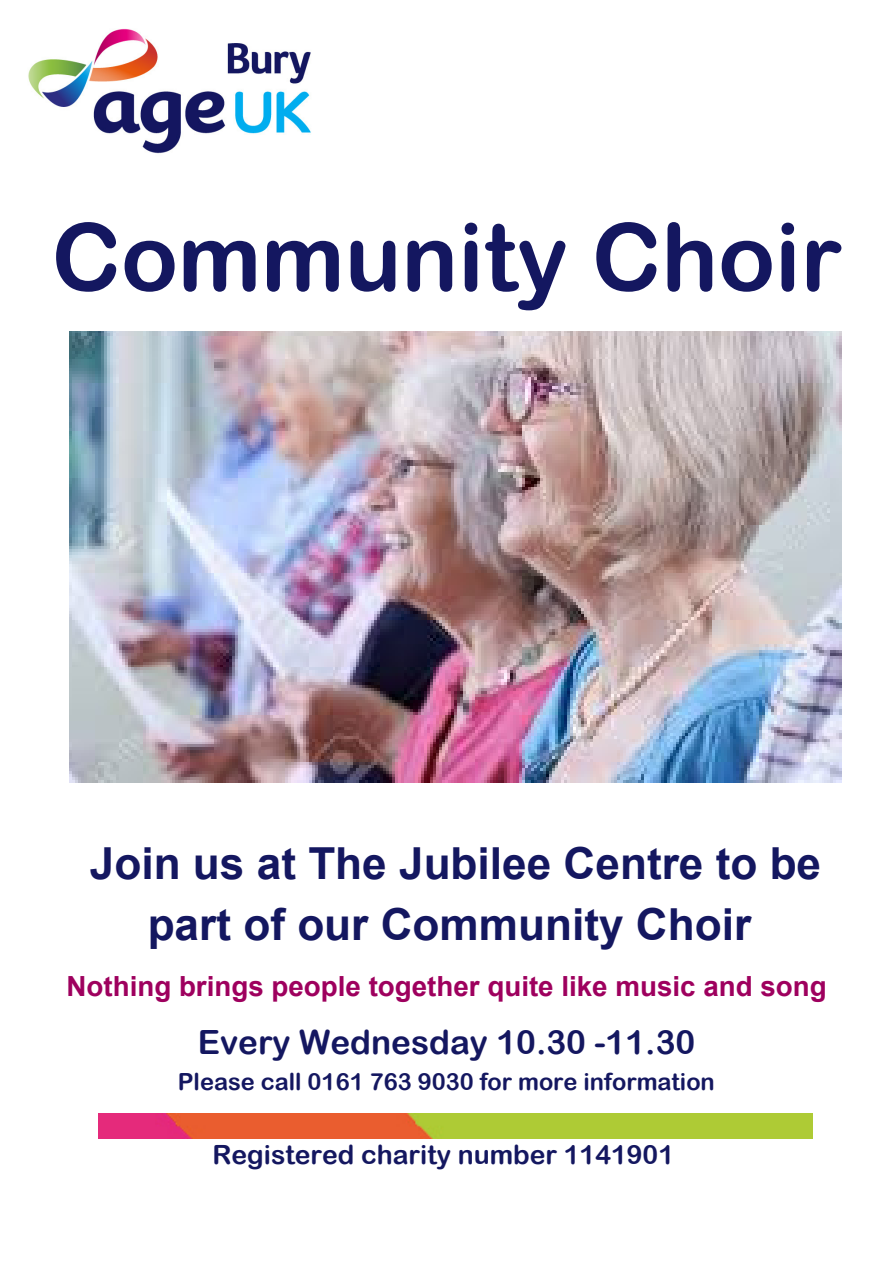
<style>
.page{position:relative;width:893px;height:1263px;background:#fff}
.page>*{position:absolute;margin:0;border:0;box-sizing:border-box;transform-origin:0 0}
.t1{font:94.12px "Arial Rounded MT Bold";color:#141760}
.t2{font:700 44.17px/61.3px "Arial";color:#141760;text-align:center}
.t3{font:33.38px "Arial Rounded MT Bold";color:#141760}
.t4{font:700 27.75px "Arial";color:#9e005e}
.t5{font:26.47px "Arial Rounded MT Bold";color:#141760}
.t6{font:23.62px "Arial Rounded MT Bold";color:#141760}
</style>
<div class="page">
<img style="left:28px;top:28px;width:283px;height:126px">
<img style="left:69px;top:331px;width:773px;height:452px">
<img style="left:98px;top:1114px;width:715px;height:24px">
<h1 class="t1" style="left:51px;top:202px;width:792px">Community Choir</h1>
<p class="t2" style="left:90px;top:832px;width:733px">Join us at The Jubilee Centre to be part of our Community Choir</p>
<p class="t4" style="left:66px;top:971px;width:761px">Nothing brings people together quite like music and song</p>
<p class="t3" style="left:198px;top:1022px;width:499px">Every Wednesday 10.30 -11.30</p>
<p class="t6" style="left:178px;top:1067px;width:538px">Please call 0161 763 9030 for more information</p>
<p class="t5" style="left:212px;top:1138px;width:463px">Registered charity number 1141901</p>
</div>
